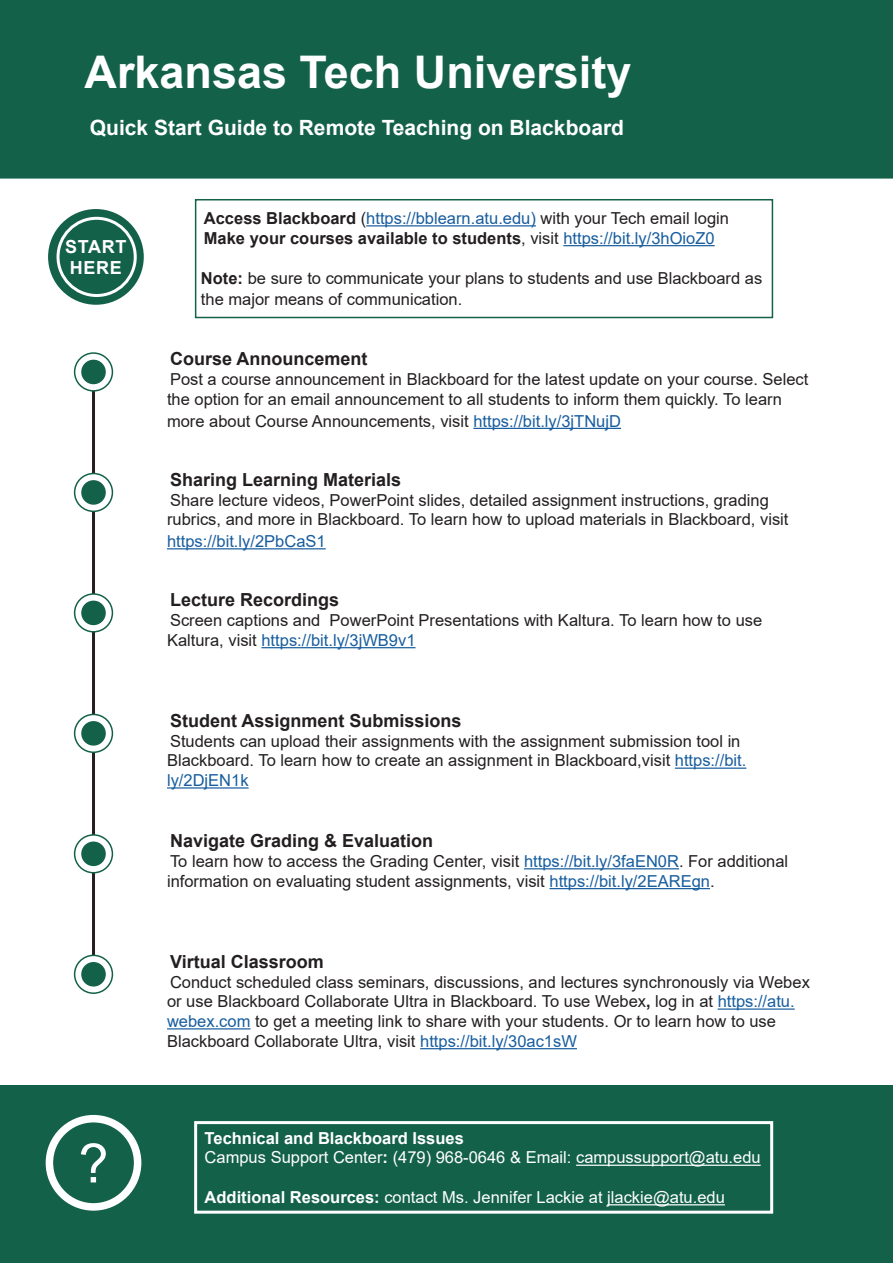
<style>
.page{position:relative;width:893px;height:1263px;background:#fff}
.page>*{position:absolute;margin:0;border:0;box-sizing:border-box;transform-origin:0 0}
.t1{font:54px "Arial";color:#fff}
.t2{font:700 45px "Arial";color:#fff}
.t3{font:700 21px "Arial";color:#fff}
.t4{font:700 18px "Arial";color:#231f20}
.t5{font:700 18px/21.6px "Arial";letter-spacing:.035em;color:#fff}
.t6{font:16.5px/19.8px "Arial";color:#231f20}
.t7{font:16.5px "Arial";color:#fff}
.t8{font:16.5px "Arial";color:#175d9e}
.t9{font:700 16.5px "Arial";color:#231f20}
.t10{font:700 16.5px "Arial";color:#fff}
.s1{font-weight:700;color:#231f20}
.s2{color:#231f20}
.s3{font-weight:400}
.s4{font-weight:400;color:#175d9e}
.s5{font-weight:700}
.s6{color:#175d9e}
</style>
<div class="page">
<div style="left:0;top:0;width:893px;height:178px;background:#146149"></div>
<div style="left:0;top:0;width:893px;height:179px;border:2px solid #146149"></div>
<div style="left:0;top:1085px;width:893px;height:178px;background:#146149"></div>
<div style="left:50px;top:211px;width:92px;height:92px;background:#146149;border-radius:50%"></div>
<div style="left:48px;top:209px;width:96px;height:96px;border:3px solid #146149;border-radius:50%"></div>
<div style="left:57px;top:217px;width:80px;height:80px;border:3px solid #fff;border-radius:50%"></div>
<hr style="left:366px;top:225px;width:170px;height:1px;background:#175d9e">
<hr style="left:563px;top:245px;width:152px;height:1px;background:#175d9e">
<div style="left:195px;top:199px;width:578px;height:119px;border:2px solid #146149"></div>
<hr style="left:92px;top:367px;width:3px;height:604px;background:#231f20">
<svg style="left:75px;top:353px;width:37px;height:38px"></svg>
<div style="left:74px;top:352px;width:39px;height:40px;border:2px solid #146149;border-radius:50%"></div>
<div style="left:82px;top:360px;width:23px;height:23px;background:#146149;border-radius:50%"></div>
<div style="left:81px;top:360px;width:25px;height:24px;border:2px solid #146149;border-radius:50%"></div>
<svg style="left:75px;top:473px;width:37px;height:38px"></svg>
<div style="left:74px;top:473px;width:39px;height:39px;border:2px solid #146149;border-radius:50%"></div>
<div style="left:82px;top:481px;width:23px;height:23px;background:#146149;border-radius:50%"></div>
<div style="left:81px;top:480px;width:25px;height:25px;border:2px solid #146149;border-radius:50%"></div>
<svg style="left:75px;top:594px;width:37px;height:38px"></svg>
<div style="left:74px;top:593px;width:39px;height:39px;border:2px solid #146149;border-radius:50%"></div>
<div style="left:82px;top:601px;width:23px;height:23px;background:#146149;border-radius:50%"></div>
<div style="left:81px;top:601px;width:25px;height:24px;border:2px solid #146149;border-radius:50%"></div>
<svg style="left:75px;top:714px;width:37px;height:38px"></svg>
<div style="left:74px;top:714px;width:39px;height:39px;border:2px solid #146149;border-radius:50%"></div>
<div style="left:82px;top:722px;width:23px;height:23px;background:#146149;border-radius:50%"></div>
<div style="left:81px;top:721px;width:25px;height:25px;border:2px solid #146149;border-radius:50%"></div>
<svg style="left:75px;top:835px;width:37px;height:38px"></svg>
<div style="left:74px;top:834px;width:39px;height:39px;border:2px solid #146149;border-radius:50%"></div>
<div style="left:82px;top:842px;width:23px;height:23px;background:#146149;border-radius:50%"></div>
<div style="left:81px;top:841px;width:25px;height:25px;border:2px solid #146149;border-radius:50%"></div>
<svg style="left:75px;top:955px;width:37px;height:38px"></svg>
<div style="left:74px;top:955px;width:39px;height:39px;border:2px solid #146149;border-radius:50%"></div>
<div style="left:82px;top:963px;width:23px;height:23px;background:#146149;border-radius:50%"></div>
<div style="left:81px;top:962px;width:25px;height:24px;border:2px solid #146149;border-radius:50%"></div>
<hr style="left:473px;top:428px;width:148px;height:1px;background:#175d9e">
<hr style="left:167px;top:548px;width:159px;height:1px;background:#175d9e">
<hr style="left:675px;top:767px;width:71px;height:2px;background:#175d9e">
<hr style="left:167px;top:787px;width:82px;height:1px;background:#175d9e">
<hr style="left:261px;top:647px;width:155px;height:1px;background:#175d9e">
<hr style="left:718px;top:1008px;width:77px;height:2px;background:#175d9e">
<hr style="left:167px;top:1028px;width:83px;height:1px;background:#175d9e">
<hr style="left:420px;top:1048px;width:157px;height:1px;background:#175d9e">
<hr style="left:524px;top:868px;width:155px;height:1px;background:#175d9e">
<hr style="left:549px;top:888px;width:161px;height:1px;background:#175d9e">
<div style="left:46px;top:1115px;width:95px;height:96px;border:8px solid #fff;border-radius:50%"></div>
<hr style="left:576px;top:1164px;width:185px;height:2px;background:#fff">
<hr style="left:607px;top:1204px;width:118px;height:1px;background:#fff">
<div style="left:194px;top:1121px;width:579px;height:93px;border:3px solid #fff"></div>
<p class="t2" style="left:85px;top:41px;width:548px">Arkansas Tech University</p>
<p class="t3" style="left:90px;top:112px;width:536px">Quick Start Guide to Remote Teaching on Blackboard</p>
<p class="t5" style="left:65px;top:236px;width:63px">START<br>HERE</p>
<p class="t1" style="left:78px;top:1126px;width:32px">?</p>
<p class="t8" style="left:204px;top:207px;width:527px"><span class="s1">Access Blackboard</span> <span class="s2">(</span>https://bblearn.atu.edu) <span class="s2">with your Tech email login</span></p>
<p class="t9" style="left:204px;top:226px;width:512px">Make your courses available to students<span class="s3">, visit</span> <span class="s4">https://bit.ly/3hOioZ0</span></p>
<p class="t6" style="left:201px;top:268px;width:563px"><span class="s5">Note:</span> be sure to communicate your plans to students and use Blackboard as</p>
<p class="t6" style="left:201px;top:289px;width:263px">the major means of communication.</p>
<p class="t4" style="left:170px;top:346px;width:199px">Course Announcement</p>
<p class="t6" style="left:167px;top:369px;width:643px">Post a course announcement in Blackboard for the latest update on your course. Select the option for an email announcement to all students to inform them quickly. To learn</p>
<p class="t6" style="left:167px;top:411px;width:455px">more about Course Announcements, visit <span class="s6">https://bit.ly/3jTNujD</span></p>
<p class="t4" style="left:170px;top:467px;width:233px">Sharing Learning Materials</p>
<p class="t6" style="left:167px;top:490px;width:623px">Share lecture videos, PowerPoint slides, detailed assignment instructions, grading rubrics, and more in Blackboard. To learn how to upload materials in Blackboard, visit</p>
<p class="t8" style="left:167px;top:530px;width:160px">https://bit.ly/2PbCaS1</p>
<p class="t4" style="left:170px;top:587px;width:171px">Lecture Recordings</p>
<p class="t6" style="left:167px;top:610px;width:597px">Screen captions and PowerPoint Presentations with Kaltura. To learn how to use<br>Kaltura, visit <span class="s6">https://bit.ly/3jWB9v1</span></p>
<p class="t4" style="left:170px;top:708px;width:293px">Student Assignment Submissions</p>
<p class="t6" style="left:167px;top:731px;width:581px">Students can upload their assignments with the assignment submission tool in<br>Blackboard. To learn how to create an assignment in Blackboard,visit <span class="s6">https://bit. ly/2DjEN1k</span></p>
<p class="t4" style="left:170px;top:828px;width:265px">Navigate Grading &amp; Evaluation</p>
<p class="t6" style="left:167px;top:851px;width:623px">To learn how to access the Grading Center, visit <span class="s6">https://bit.ly/3faEN0R</span>. For additional information on evaluating student assignments, visit <span class="s6">https://bit.ly/2EAREgn</span>.</p>
<p class="t4" style="left:170px;top:949px;width:155px">Virtual Classroom</p>
<p class="t6" style="left:167px;top:972px;width:644px">Conduct scheduled class seminars, discussions, and lectures synchronously via Webex or use Blackboard Collaborate Ultra in Blackboard. To use Webex<span class="s5">,</span> log in at <span class="s6">https://atu. webex.com</span> to get a meeting link to share with your students. Or to learn how to use Blackboard Collaborate Ultra, visit <span class="s6">https://bit.ly/30ac1sW</span></p>
<p class="t10" style="left:205px;top:1126px;width:261px">Technical and Blackboard Issues</p>
<p class="t7" style="left:205px;top:1146px;width:558px">Campus Support Center<span class="s5">:</span> (479) 968-0646 &amp; Email: campussupport@atu.edu</p>
<p class="t7" style="left:205px;top:1186px;width:522px"><span class="s5">Additional Resources:</span> contact Ms. Jennifer Lackie at jlackie@atu.edu</p>
</div>
